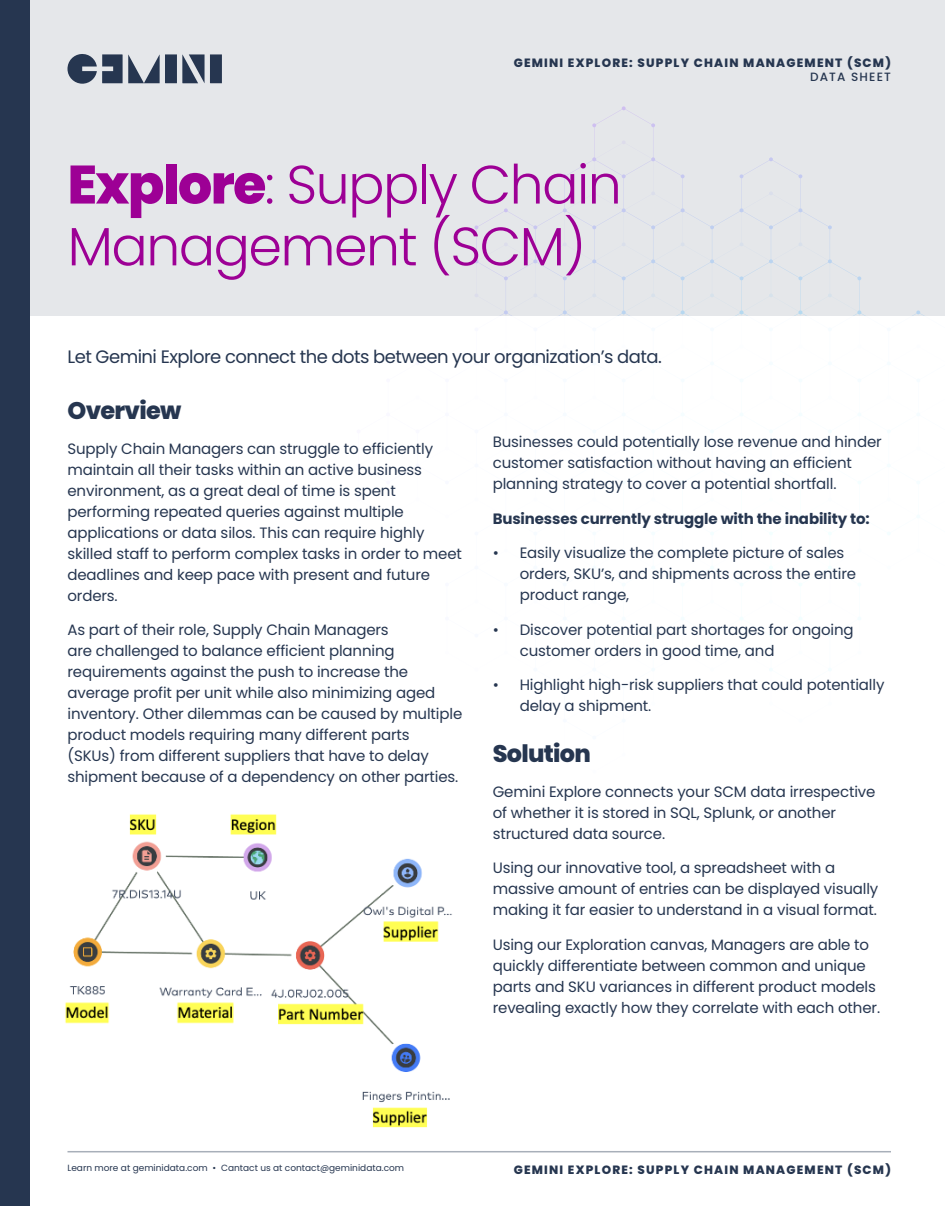
<style>
.page{position:relative;width:945px;height:1215px;background:#fff}
.page>*{position:absolute;margin:0;border:0;box-sizing:border-box;transform-origin:0 0}
.t1{font:300 54px/61.8px "Poppins";letter-spacing:-.03em;color:#9d0095}
.t2{font:800 24px "Poppins";letter-spacing:-.03em;color:#263650}
.t3{font:18px "Poppins";letter-spacing:-.03em;color:#263650}
.t4{font:15px/21px "Poppins";letter-spacing:-.01em;color:#263650}
.t5{font:700 15px "Poppins";letter-spacing:-.01em;color:#263650}
.t6{font:800 12px/14.4px "Poppins";letter-spacing:.1em;color:#263650;text-align:right}
.t7{font:9px "Poppins";color:#263650}
.s1{font-weight:500}
.s2{font-weight:800}
</style>
<div class="page">
<div style="left:14px;top:0;width:931px;height:316px;background:#e5e7ea"></div>
<svg style="left:474px;top:109px;width:148px;height:207px"></svg>
<svg style="left:67px;top:54px;width:155px;height:30px"></svg>
<div style="left:0;top:0;width:29px;height:1206px;background:#263650"></div>
<hr style="left:68px;top:1151px;width:823px;height:1px;background:#a8afb9">
<img style="left:65px;top:814px;width:387px;height:313px">
<p class="t6" style="left:514px;top:55px;width:379px">GEMINI EXPLORE: SUPPLY CHAIN MANAGEMENT (SCM)<br><span class="s1">DATA SHEET</span></p>
<p class="t1" style="left:68px;top:154px;width:556px"><span class="s2">Explore</span>: Supply Chain<br>Management (SCM)</p>
<p class="t3" style="left:68px;top:347px;width:596px">Let Gemini Explore connect the dots between your organization’s data.</p>
<p class="t2" style="left:68px;top:397px;width:115px">Overview</p>
<p class="t4" style="left:68px;top:438px;width:396px">Supply Chain Managers can struggle to efficiently maintain all their tasks within an active business environment, as a great deal of time is spent performing repeated queries against multiple applications or data silos. This can require highly skilled staff to perform complex tasks in order to meet deadlines and keep pace with present and future orders.</p>
<p class="t4" style="left:68px;top:620px;width:396px">As part of their role, Supply Chain Managers<br>are challenged to balance efficient planning requirements against the push to increase the average profit per unit while also minimizing aged inventory. Other dilemmas can be caused by multiple product models requiring many different parts<br>(SKUs) from different suppliers that have to delay shipment because of a dependency on other parties.</p>
<p class="t4" style="left:493px;top:431px;width:391px">Businesses could potentially lose revenue and hinder customer satisfaction without having an efficient planning strategy to cover a potential shortfall.</p>
<p class="t5" style="left:493px;top:510px;width:379px">Businesses currently struggle with the inability to:</p>
<p class="t4" style="left:520px;top:542px;width:338px;text-indent:-27px">• Easily visualize the complete picture of sales orders, SKU’s, and shipments across the entire product range,</p>
<p class="t4" style="left:520px;top:619px;width:335px;text-indent:-27px">• Discover potential part shortages for ongoing customer orders in good time, and</p>
<p class="t4" style="left:520px;top:674px;width:366px;text-indent:-27px">• Highlight high-risk suppliers that could potentially delay a shipment.</p>
<p class="t2" style="left:493px;top:740px;width:100px">Solution</p>
<p class="t4" style="left:493px;top:781px;width:384px">Gemini Explore connects your SCM data irrespective of whether it is stored in SQL, Splunk, or another structured data source.</p>
<p class="t4" style="left:493px;top:857px;width:387px">Using our innovative tool, a spreadsheet with a massive amount of entries can be displayed visually making it far easier to understand in a visual format.</p>
<p class="t4" style="left:493px;top:934px;width:389px">Using our Exploration canvas, Managers are able to quickly differentiate between common and unique parts and SKU variances in different product models revealing exactly how they correlate with each other.</p>
<p class="t7" style="left:68px;top:1163px;width:338px">Learn more at geminidata.com • Cantact us at contact@geminidata.com</p>
<p class="t6" style="left:514px;top:1163px;width:379px">GEMINI EXPLORE: SUPPLY CHAIN MANAGEMENT (SCM)</p>
</div>
